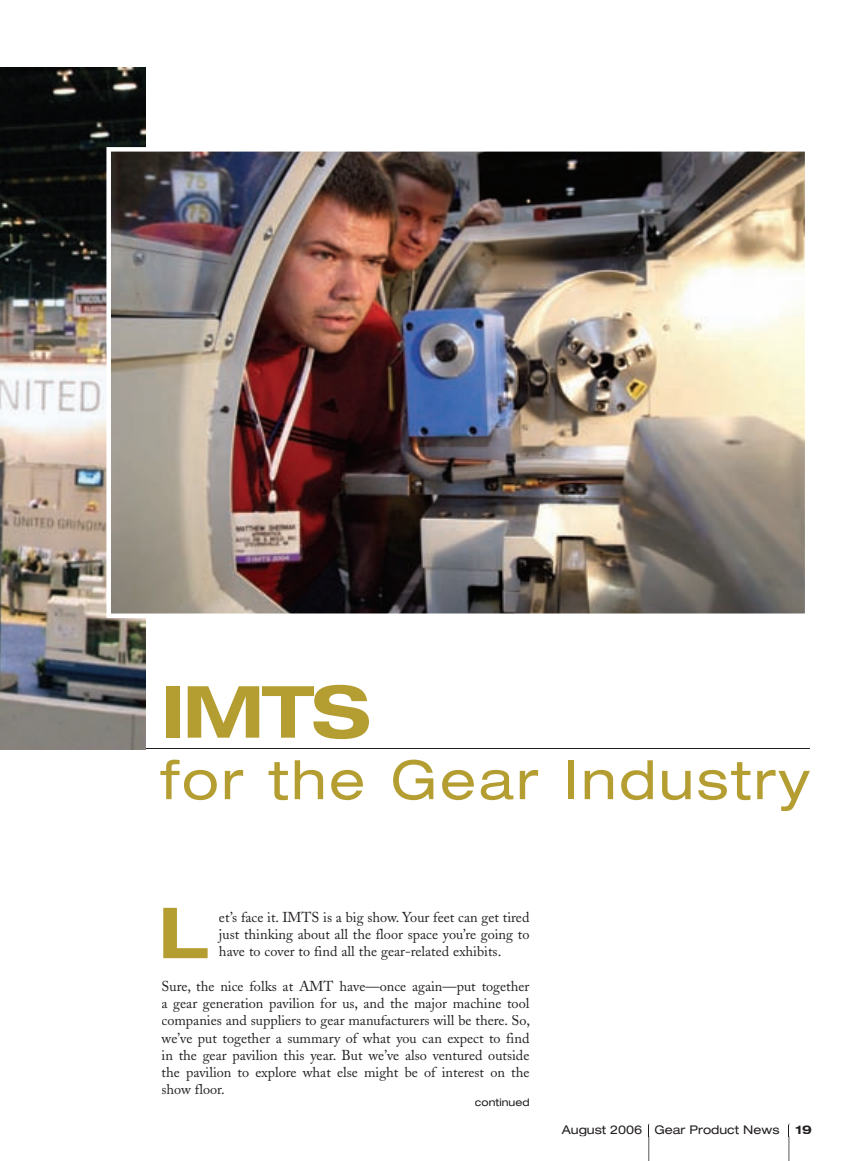
<style>
.page{position:relative;width:864px;height:1161px;background:#fff}
.page>*{position:absolute;margin:0;border:0;box-sizing:border-box;transform-origin:0 0}
.t1{font:700 expanded 72px "Helvetica Neue LT";color:#b49d31}
.t2{font:700 expanded 70.5px "Helvetica Neue LT";color:#b49d31}
.t3{font:expanded 54px "Helvetica Neue LT";letter-spacing:.05em;color:#b49d31}
.t4{font:14.25px/17.2px "Adobe Caslon";color:#231f20;text-align:justify}
.t5{font:expanded 12px "Helvetica Neue LT";color:#231f20}
.t6{font:700 expanded 12px "Helvetica Neue LT";color:#231f20}
.t7{font:expanded 10.5px "Helvetica Neue LT";color:#231f20}
</style>
<div class="page">
<svg style="left:648px;top:1124px;width:1px;height:37px"></svg>
<svg style="left:789px;top:1124px;width:1px;height:37px"></svg>
<hr style="left:0;top:748px;width:810px;height:1px;background:#231f20">
<img style="left:0;top:68px;width:146px;height:682px">
<img style="left:106px;top:147px;width:699px;height:471px">
<h1 class="t1" style="left:161px;top:667px;width:211px">IMTS</h1>
<h3 class="t3" style="left:161px;top:747px;width:650px">for the Gear Industry</h3>
<h2 class="t2" style="left:158px;top:889px;width:52px">L</h2>
<p class="t4" style="left:219px;top:909px;width:312px">et’s face it. IMTS is a big show. Your feet can get tired just thinking about all the floor space you’re going to have to cover to find all the gear-related exhibits.</p>
<p class="t4" style="left:162px;top:978px;width:370px">Sure, the nice folks at AMT have—once again—put together a gear generation pavilion for us, and the major machine tool companies and suppliers to gear manufacturers will be there. So, we’ve put together a summary of what you can expect to find in the gear pavilion this year. But we’ve also ventured outside the pavilion to explore what else might be of interest on the show floor.</p>
<p class="t7" style="left:475px;top:1096px;width:56px">continued</p>
<p class="t5" style="left:562px;top:1122px;width:219px">August 2006 Gear Product News</p>
<p class="t6" style="left:796px;top:1122px;width:18px">19</p>
</div>
